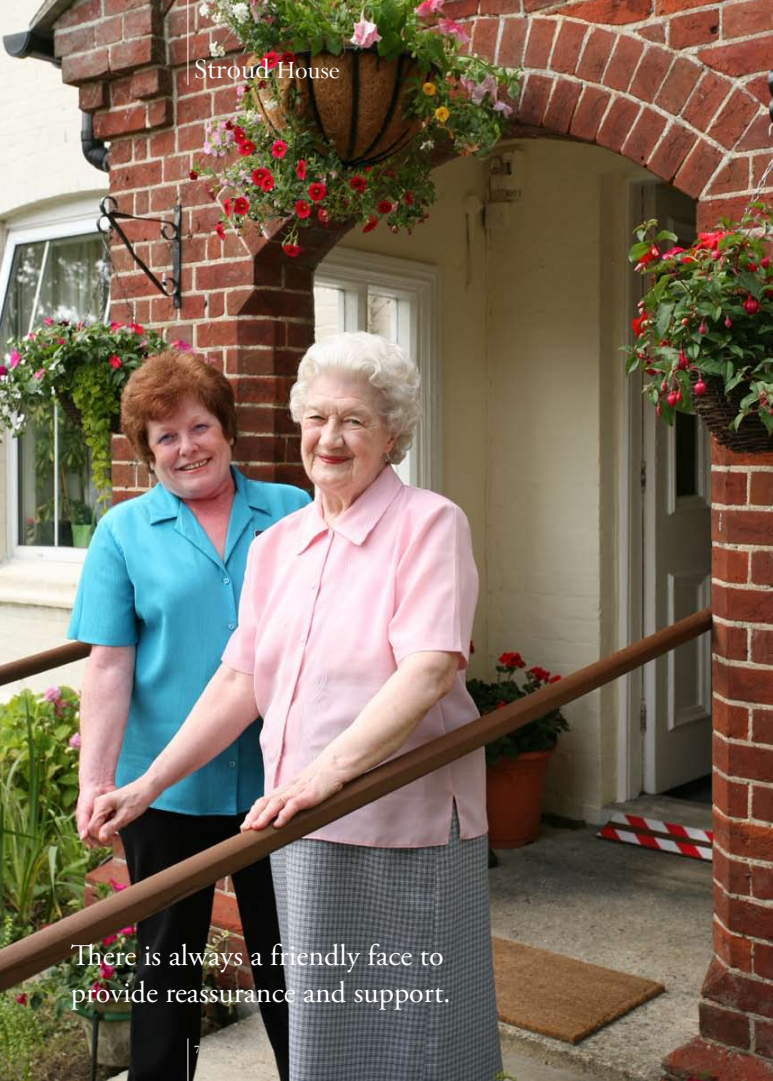
<style>
.page{position:relative;width:773px;height:1081px;background:#fff}
.page>*{position:absolute;margin:0;border:0;box-sizing:border-box;transform-origin:0 0}
.t1{font:31.25px "Perpetua";color:#fff}
.t2{font:30px/36.2px "Adobe Garamond Pro";color:#fff}
.t3{font:12.5px "Perpetua";color:#fff}
.s1{font-size:27.5px}
</style>
<div class="page">
<img style="left:0;top:0;width:772px;height:1081px">
<hr style="left:188px;top:0;width:1px;height:85px;background:#fff">
<hr style="left:188px;top:1038px;width:1px;height:43px;background:#fff">
<p class="t1" style="left:194px;top:49px;width:147px">Stroud <span class="s1">House</span></p>
<p class="t2" style="left:71px;top:939px;width:381px">There is always a friendly face to provide reassurance and support.</p>
<p class="t3" style="left:194px;top:1041px;width:7px">7</p>
</div>
